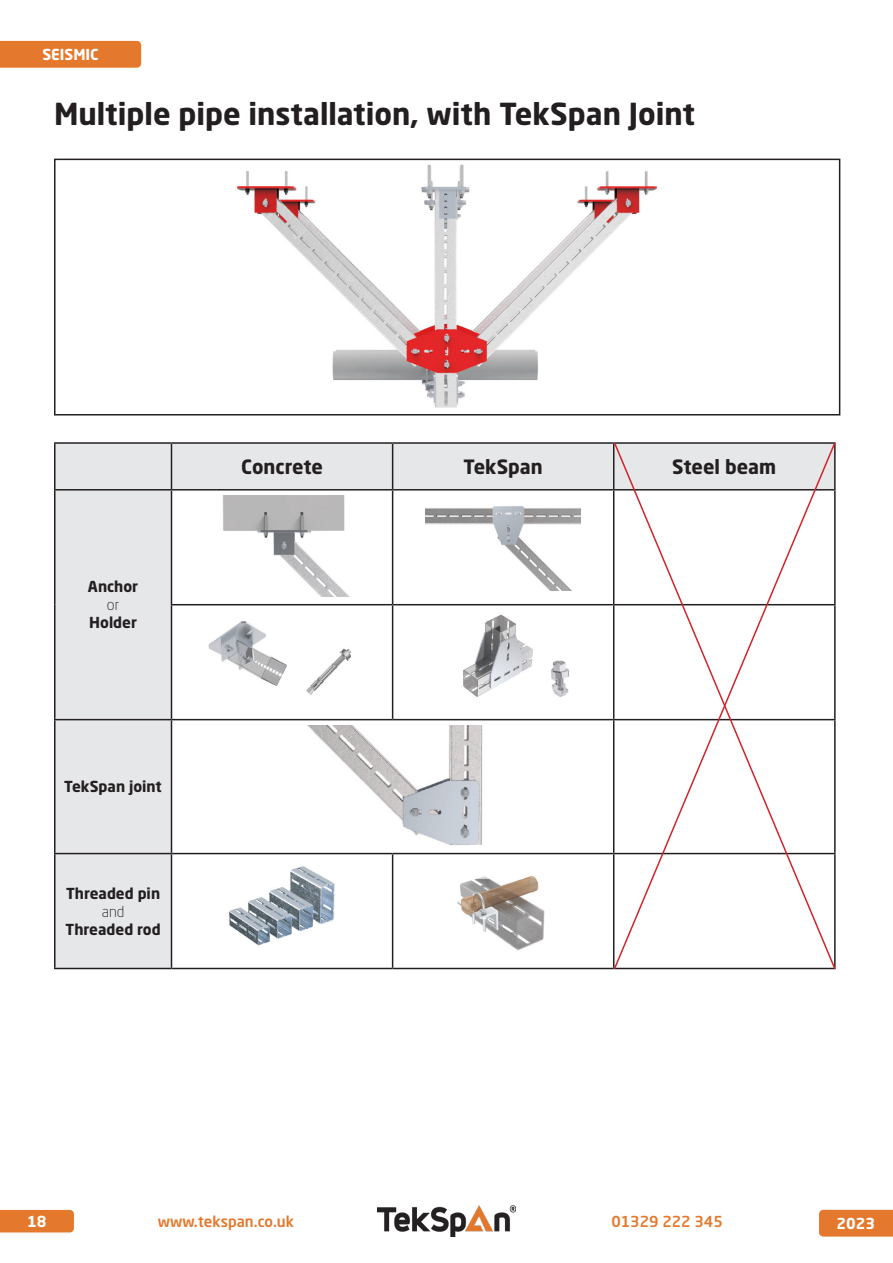
<style>
.page{position:relative;width:893px;height:1263px;background:#fff}
.page>*{position:absolute;margin:0;border:0;box-sizing:border-box;transform-origin:0 0}
.t1{font:700 30px "Neo Sans W1 G";color:#231f20}
.t2{font:700 19.5px "Neo Sans W1 G";color:#231f20}
.t3{font:700 15px "Neo Sans W1 G";color:#231f20}
.t4{font:500 15px "Neo Sans W1 G";color:#e4782c}
.t5{font:700 15px "Neo Sans W1 G";color:#fff}
.t6{font:300 15px "Neo Sans W1 G";color:#231f20}
</style>
<div class="page">
<div style="left:0;top:41px;width:141px;height:27px;background:#e4782c"></div>
<div style="left:0;top:1210px;width:74px;height:22px;background:#e4782c"></div>
<img style="left:378px;top:1206px;width:137px;height:30px">
<div style="left:819px;top:1210px;width:74px;height:26px;background:#e4782c"></div>
<img style="left:237px;top:164px;width:421px;height:244px">
<div style="left:54px;top:159px;width:786px;height:256px;border:2px solid #231f20"></div>
<svg style="left:56px;top:444px;width:556px;height:524px"></svg>
<hr style="left:54px;top:442px;width:117px;height:2px;background:#231f20">
<hr style="left:54px;top:444px;width:2px;height:45px;background:#231f20">
<hr style="left:171px;top:442px;width:222px;height:2px;background:#231f20">
<hr style="left:171px;top:444px;width:1px;height:45px;background:#231f20">
<hr style="left:393px;top:442px;width:221px;height:2px;background:#231f20">
<hr style="left:392px;top:444px;width:1px;height:45px;background:#231f20">
<hr style="left:54px;top:489px;width:117px;height:1px;background:#231f20">
<hr style="left:54px;top:490px;width:2px;height:115px;background:#231f20">
<hr style="left:171px;top:489px;width:222px;height:1px;background:#231f20">
<hr style="left:171px;top:490px;width:1px;height:114px;background:#231f20">
<hr style="left:393px;top:489px;width:221px;height:1px;background:#231f20">
<hr style="left:392px;top:490px;width:1px;height:114px;background:#231f20">
<hr style="left:54px;top:605px;width:2px;height:114px;background:#231f20">
<hr style="left:171px;top:604px;width:222px;height:1px;background:#231f20">
<hr style="left:171px;top:605px;width:1px;height:114px;background:#231f20">
<hr style="left:393px;top:604px;width:221px;height:1px;background:#231f20">
<hr style="left:392px;top:605px;width:1px;height:114px;background:#231f20">
<hr style="left:54px;top:719px;width:117px;height:1px;background:#231f20">
<hr style="left:54px;top:720px;width:2px;height:133px;background:#231f20">
<hr style="left:171px;top:719px;width:222px;height:1px;background:#231f20">
<hr style="left:171px;top:720px;width:1px;height:133px;background:#231f20">
<hr style="left:393px;top:719px;width:221px;height:1px;background:#231f20">
<hr style="left:54px;top:853px;width:117px;height:1px;background:#231f20">
<hr style="left:54px;top:854px;width:2px;height:114px;background:#231f20">
<hr style="left:171px;top:853px;width:222px;height:1px;background:#231f20">
<hr style="left:171px;top:854px;width:1px;height:114px;background:#231f20">
<hr style="left:393px;top:853px;width:221px;height:1px;background:#231f20">
<hr style="left:392px;top:854px;width:1px;height:114px;background:#231f20">
<hr style="left:54px;top:968px;width:117px;height:1px;background:#231f20">
<hr style="left:171px;top:968px;width:222px;height:1px;background:#231f20">
<hr style="left:393px;top:968px;width:221px;height:1px;background:#231f20">
<img style="left:200px;top:496px;width:164px;height:100px">
<img style="left:426px;top:496px;width:155px;height:95px">
<img style="left:205px;top:611px;width:154px;height:92px">
<img style="left:428px;top:611px;width:146px;height:88px">
<img style="left:301px;top:726px;width:184px;height:121px">
<img style="left:209px;top:859px;width:146px;height:89px">
<img style="left:430px;top:859px;width:146px;height:100px">
<svg style="left:612px;top:442px;width:224px;height:528px"></svg>
<p class="t5" style="left:42px;top:45px;width:58px">SEISMIC</p>
<p class="t1" style="left:54px;top:95px;width:643px">Multiple pipe installation, with TekSpan Joint</p>
<p class="t3" style="left:88px;top:577px;width:52px">Anchor</p>
<p class="t6" style="left:107px;top:596px;width:14px">or</p>
<p class="t3" style="left:89px;top:613px;width:49px">Holder</p>
<p class="t3" style="left:64px;top:777px;width:99px">TekSpan joint</p>
<p class="t3" style="left:66px;top:883px;width:96px">Threaded pin</p>
<p class="t6" style="left:102px;top:902px;width:24px">and</p>
<p class="t3" style="left:66px;top:919px;width:97px">Threaded rod</p>
<p class="t2" style="left:241px;top:454px;width:83px">Concrete</p>
<p class="t2" style="left:464px;top:454px;width:81px">TekSpan</p>
<p class="t2" style="left:672px;top:454px;width:105px">Steel beam</p>
<p class="t5" style="left:27px;top:1212px;width:21px">18</p>
<p class="t4" style="left:158px;top:1212px;width:138px">www.tekspan.co.uk</p>
<p class="t4" style="left:611px;top:1212px;width:113px">01329 222 345</p>
<p class="t5" style="left:836px;top:1214px;width:40px">2023</p>
</div>
